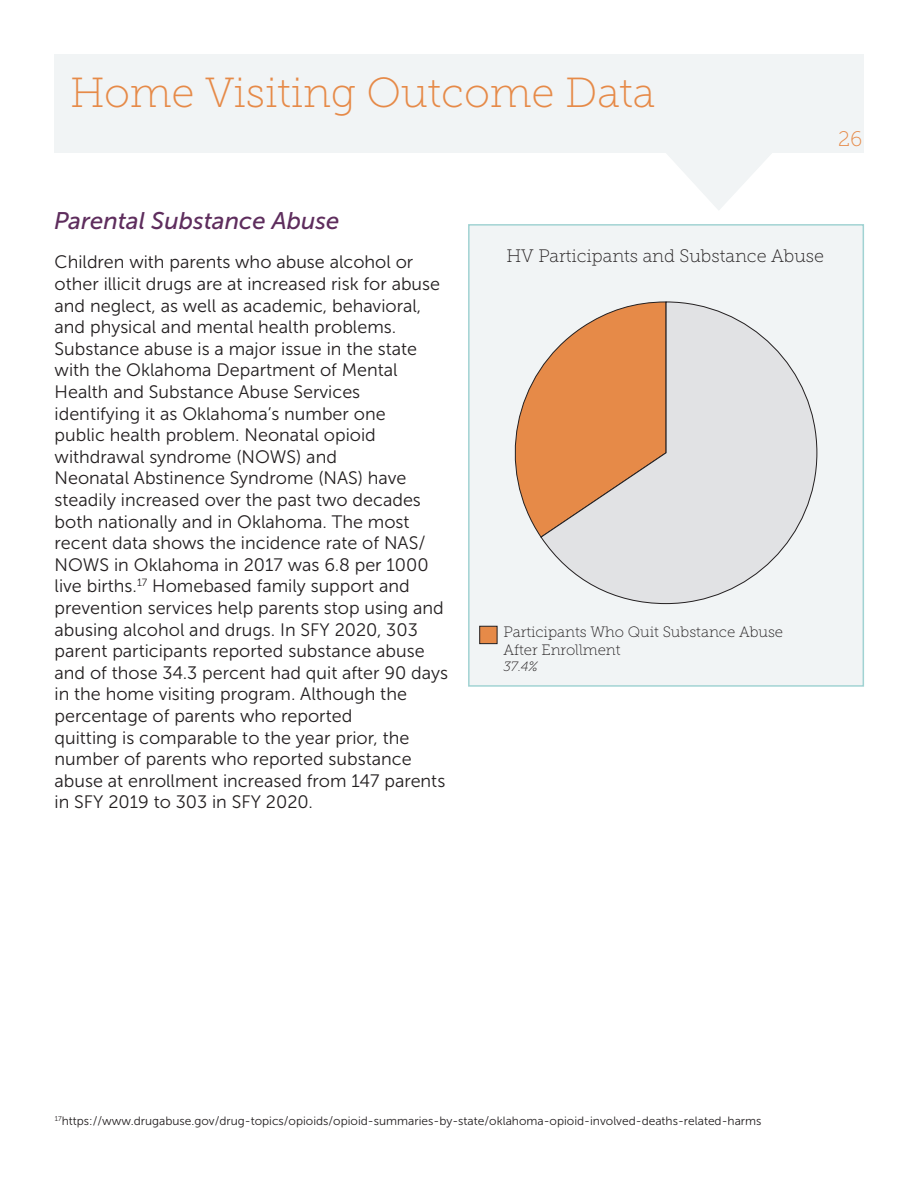
<style>
.page{position:relative;width:918px;height:1188px;background:#fff}
.page>*{position:absolute;margin:0;border:0;box-sizing:border-box;transform-origin:0 0}
.t1{font:42px "Museo Slab 100";color:#e68a48}
.t2{font:italic 24px "Museo Sans 500";color:#5e2d5d}
.t3{font:21px "Museo Slab 100";color:#e68a48}
.t4{font:18px/21.6px "Museo Sans 300";color:#231f20}
.t5{font:18px "Museo Slab 100";color:#231f20}
.t6{font:15px/18px "Museo Slab 100";color:#231f20}
.t7{font:italic 13.5px "Museo Slab 100";color:#231f20}
.t8{font:12px "Museo Sans 300";color:#231f20}
</style>
<div class="page">
<div style="left:54px;top:54px;width:810px;height:99px;background:#f1f4f5"></div>
<svg style="left:663px;top:151px;width:110px;height:59px"></svg>
<div style="left:468px;top:224px;width:396px;height:463px;background:#f1f4f5;border:2px solid #a1d3d3"></div>
<div style="left:479px;top:626px;width:18px;height:18px;background:#e68a48;border:1px solid #231f20"></div>
<svg style="left:514px;top:369px;width:26px;height:168px"></svg>
<svg style="left:540px;top:301px;width:278px;height:303px"></svg>
<p class="t1" style="left:70px;top:70px;width:587px">Home Visiting Outcome Data</p>
<p class="t3" style="left:838px;top:127px;width:26px">26</p>
<p class="t2" style="left:54px;top:208px;width:287px">Parental Substance Abuse</p>
<p class="t4" style="left:55px;top:251px;width:387px">Children with parents who abuse alcohol or other illicit drugs are at increased risk for abuse and neglect, as well as academic, behavioral, and physical and mental health problems.</p>
<p class="t4" style="left:55px;top:338px;width:364px">Substance abuse is a major issue in the state with the Oklahoma Department of Mental<br>Health and Substance Abuse Services</p>
<p class="t4" style="left:55px;top:403px;width:333px">identifying it as Oklahoma’s number one</p>
<p class="t4" style="left:55px;top:424px;width:323px">public health problem. Neonatal opioid</p>
<p class="t4" style="left:55px;top:446px;width:284px">withdrawal syndrome (NOWS) and</p>
<p class="t4" style="left:55px;top:467px;width:395px">Neonatal Abstinence Syndrome (NAS) have steadily increased over the past two decades both nationally and in Oklahoma. The most recent data shows the incidence rate of NAS/ NOWS in Oklahoma in 2017 was 6.8 per 1000 live births.<sup>17</sup> Homebased family support and prevention services help parents stop using and abusing alcohol and drugs. In SFY 2020, 303 parent participants reported substance abuse and of those 34.3 percent had quit after 90 days in the home visiting program. Although the</p>
<p class="t4" style="left:55px;top:705px;width:299px">percentage of parents who reported</p>
<p class="t4" style="left:55px;top:727px;width:392px">quitting is comparable to the year prior, the number of parents who reported substance abuse at enrollment increased from 147 parents in SFY 2019 to 303 in SFY 2020.</p>
<p class="t5" style="left:506px;top:246px;width:319px">HV Participants and Substance Abuse</p>
<p class="t6" style="left:503px;top:623px;width:281px">Participants Who Quit Substance Abuse<br>After Enrollment</p>
<p class="t7" style="left:503px;top:659px;width:36px">37.4%</p>
<p class="t8" style="left:55px;top:1114px;width:708px"><sup>17</sup>https://www.drugabuse.gov/drug-topics/opioids/opioid-summaries-by-state/oklahoma-opioid-involved-deaths-related-harms</p>
</div>
